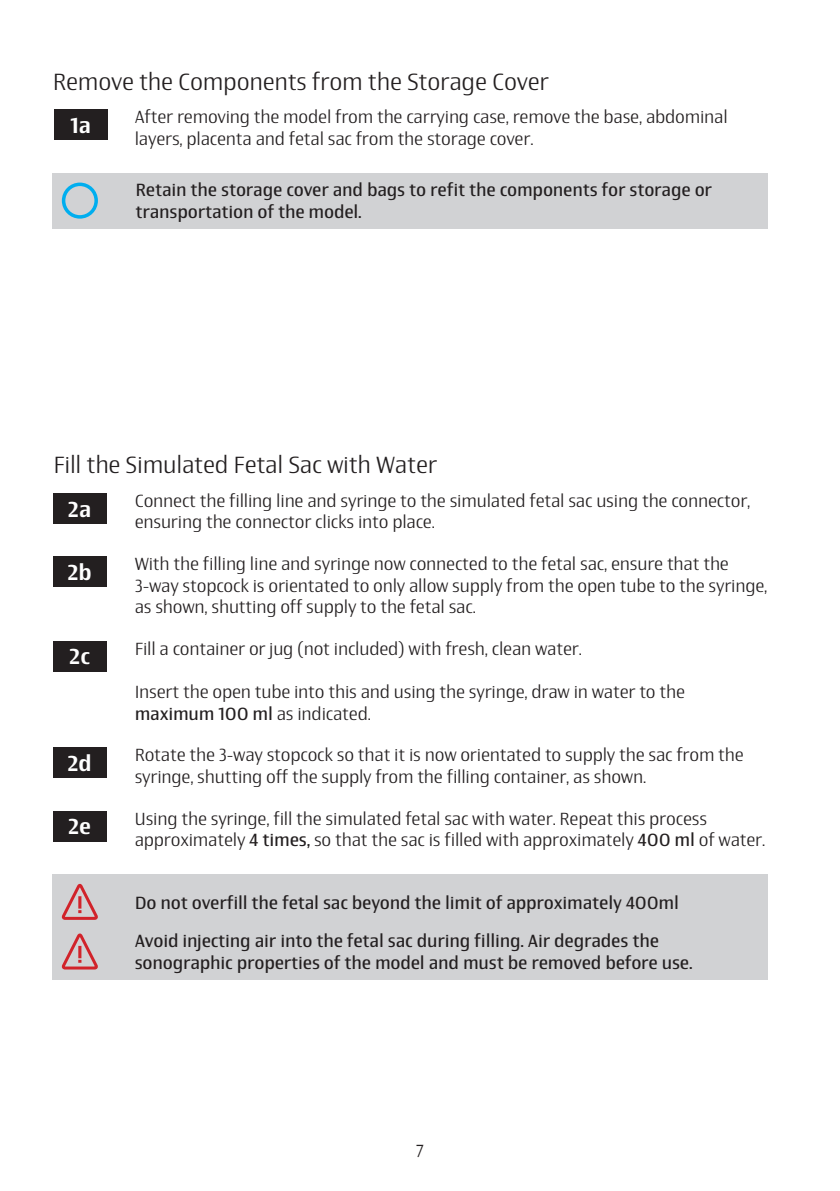
<style>
.page{position:relative;width:840px;height:1191px;background:#fff}
.page>*{position:absolute;margin:0;border:0;box-sizing:border-box;transform-origin:0 0}
.t1{font:300 24px "Newbery Sans Pro";letter-spacing:-.01em;color:#231f20}
.t2{font:500 22px "Newbery Sans Pro";color:#fff}
.t3{font:300 18px/21.6px "Newbery Sans Pro";letter-spacing:-.01em;color:#231f20}
.t4{font:18px/21.6px "Newbery Sans Pro";letter-spacing:-.01em;color:#231f20}
.s1{font-weight:400}
</style>
<div class="page">
<div style="left:53px;top:493px;width:53px;height:31px;background:#231f20"></div>
<div style="left:54px;top:109px;width:54px;height:31px;background:#231f20"></div>
<div style="left:53px;top:556px;width:53px;height:31px;background:#231f20"></div>
<div style="left:53px;top:747px;width:53px;height:31px;background:#231f20"></div>
<div style="left:53px;top:810px;width:53px;height:31px;background:#231f20"></div>
<div style="left:53px;top:641px;width:53px;height:31px;background:#231f20"></div>
<div style="left:53px;top:173px;width:714px;height:55px;background:#d1d2d4"></div>
<div style="left:62px;top:183px;width:36px;height:36px;border:4px solid #00aeef;border-radius:50%"></div>
<div style="left:53px;top:874px;width:714px;height:105px;background:#d1d2d4"></div>
<svg style="left:61px;top:883px;width:37px;height:37px"></svg>
<svg style="left:61px;top:933px;width:37px;height:37px"></svg>
<h1 class="t1" style="left:53px;top:67px;width:497px">Remove the Components from the Storage Cover</h1>
<p class="t2" style="left:71px;top:111px;width:22px">1a</p>
<p class="t3" style="left:135px;top:106px;width:594px">After removing the model from the carrying case, remove the base, abdominal layers, placenta and fetal sac from the storage cover.</p>
<p class="t4" style="left:135px;top:179px;width:578px">Retain the storage cover and bags to refit the components for storage or transportation of the model.</p>
<h1 class="t1" style="left:53px;top:450px;width:385px">Fill the Simulated Fetal Sac with Water</h1>
<p class="t2" style="left:68px;top:495px;width:25px">2a</p>
<p class="t2" style="left:67px;top:558px;width:26px">2b</p>
<p class="t2" style="left:69px;top:643px;width:22px">2c</p>
<p class="t2" style="left:67px;top:749px;width:26px">2d</p>
<p class="t2" style="left:68px;top:812px;width:24px">2e</p>
<p class="t3" style="left:135px;top:489px;width:617px">Connect the filling line and syringe to the simulated fetal sac using the connector, ensuring the connector clicks into place.</p>
<p class="t3" style="left:135px;top:553px;width:634px">With the filling line and syringe now connected to the fetal sac, ensure that the<br>3-way stopcock is orientated to only allow supply from the open tube to the syringe, as shown, shutting off supply to the fetal sac.</p>
<p class="t3" style="left:135px;top:637px;width:448px">Fill a container or jug (not included) with fresh, clean water.</p>
<p class="t3" style="left:135px;top:681px;width:551px">Insert the open tube into this and using the syringe, draw in water to the <span class="s1">maximum 100 ml</span> as indicated.</p>
<p class="t3" style="left:135px;top:744px;width:610px">Rotate the 3-way stopcock so that it is now orientated to supply the sac from the syringe, shutting off the supply from the filling container, as shown.</p>
<p class="t3" style="left:135px;top:807px;width:631px">Using the syringe, fill the simulated fetal sac with water. Repeat this process approximately <span class="s1">4 times,</span> so that the sac is filled with approximately <span class="s1">400 ml</span> of water.</p>
<p class="t4" style="left:135px;top:883px;width:545px;line-height:38.6px">Do not overfill the fetal sac beyond the limit of approximately 400ml<br>Avoid injecting air into the fetal sac during filling. Air degrades the</p>
<p class="t4" style="left:135px;top:951px;width:559px">sonographic properties of the model and must be removed before use.</p>
<p class="t3" style="left:416px;top:1140px;width:9px">7</p>
</div>
